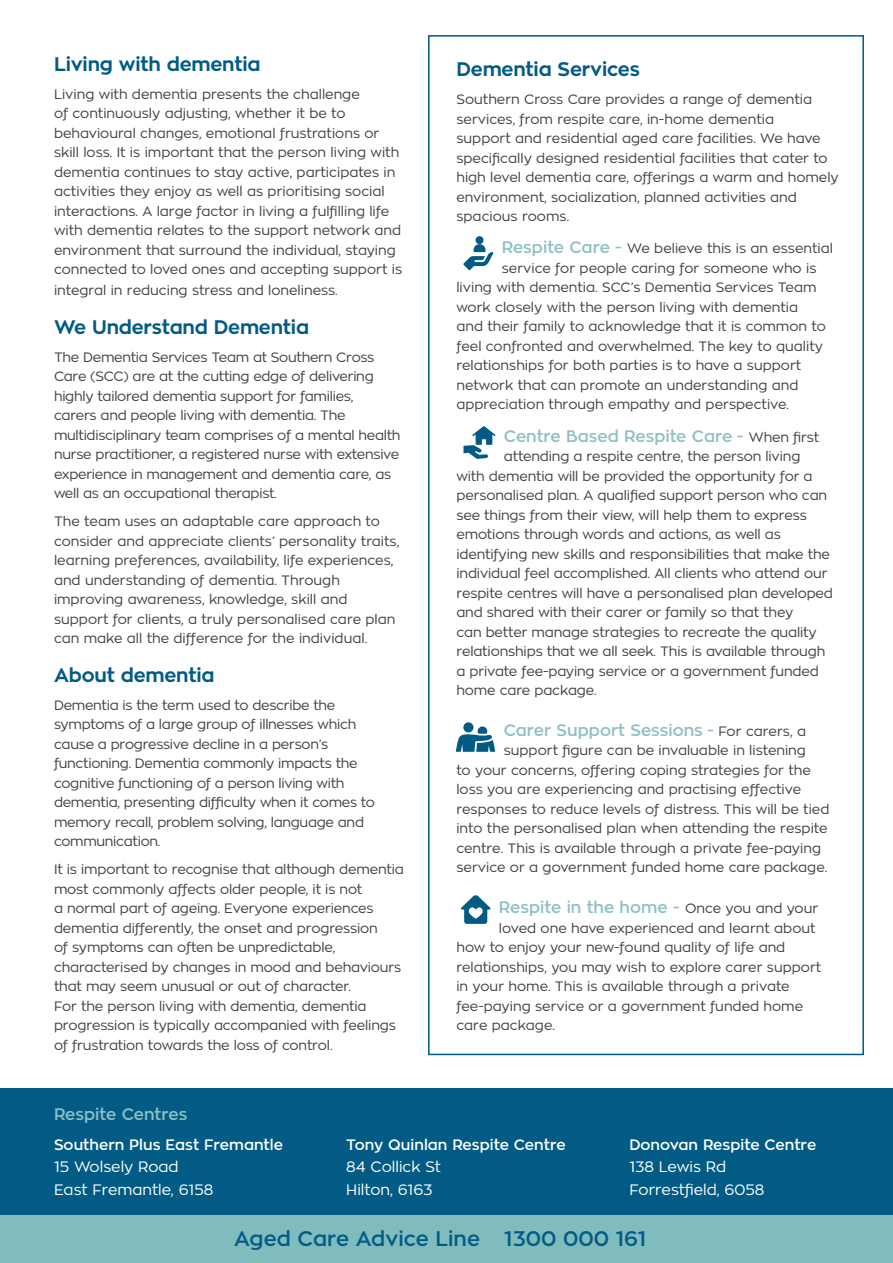
<style>
.page{position:relative;width:893px;height:1263px;background:#fff}
.page>*{position:absolute;margin:0;border:0;box-sizing:border-box;transform-origin:0 0}
.t1{font:600 21px "Zona Pro";color:#015b84}
.t2{font:700 19.5px "Zona Pro";letter-spacing:-.01em;color:#015b84}
.t3{font:600 16.5px "Zona Pro";color:#8dc1c4}
.t4{font:15px/22.2px "Zona Pro";color:#fff}
.t5{font:600 15px "Zona Pro";color:#fff}
.t6{font:13.5px/19.5px "Zona Pro";letter-spacing:-.01em;color:#414042}
.s1{font-weight:600;font-size:16.5px;color:#8dc1c4}
.s2{font-weight:400;font-size:13.5px;color:#414042}
</style>
<div class="page">
<div style="left:0;top:1088px;width:893px;height:175px;background:#015b84"></div>
<div style="left:0;top:1215px;width:893px;height:48px;background:#80bcbe"></div>
<svg style="left:463px;top:722px;width:10px;height:10px"></svg>
<svg style="left:456px;top:726px;width:39px;height:26px"></svg>
<svg style="left:463px;top:426px;width:32px;height:33px"></svg>
<div style="left:475px;top:236px;width:8px;height:8px;background:#015b84;border-radius:50%"></div>
<svg style="left:463px;top:244px;width:30px;height:26px"></svg>
<svg style="left:461px;top:895px;width:29px;height:29px"></svg>
<h2 class="t2" style="left:54px;top:51px;width:208px">Living with dementia</h2>
<p class="t6" style="left:54px;top:84px;width:350px">Living with dementia presents the challenge<br>of continuously adjusting, whether it be to behavioural changes, emotional frustrations or skill loss. It is important that the person living with dementia continues to stay active, participates in activities they enjoy as well as prioritising social interactions. A large factor in living a fulfilling life with dementia relates to the support network and environment that surround the individual, staying connected to loved ones and accepting support is</p>
<p class="t6" style="left:54px;top:281px;width:285px">integral in reducing stress and loneliness.</p>
<h2 class="t2" style="left:54px;top:314px;width:257px">We Understand Dementia</h2>
<p class="t6" style="left:54px;top:347px;width:348px">The Dementia Services Team at Southern Cross Care (SCC) are at the cutting edge of delivering highly tailored dementia support for families,<br>carers and people living with dementia. The multidisciplinary team comprises of a mental health nurse practitioner, a registered nurse with extensive experience in management and dementia care, as well as an occupational therapist.</p>
<p class="t6" style="left:54px;top:512px;width:347px">The team uses an adaptable care approach to consider and appreciate clients’ personality traits, learning preferences, availability, life experiences, and understanding of dementia. Through improving awareness, knowledge, skill and support for clients, a truly personalised care plan can make all the difference for the individual.</p>
<h2 class="t2" style="left:54px;top:662px;width:162px">About dementia</h2>
<p class="t6" style="left:54px;top:695px;width:323px">Dementia is the term used to describe the symptoms of a large group of illnesses which cause a progressive decline in a person’s functioning. Dementia commonly impacts the cognitive functioning of a person living with dementia, presenting difficulty when it comes to memory recall, problem solving, language and communication.</p>
<p class="t6" style="left:54px;top:860px;width:351px">It is important to recognise that although dementia most commonly affects older people, it is not<br>a normal part of ageing. Everyone experiences dementia differently, the onset and progression<br>of symptoms can often be unpredictable, characterised by changes in mood and behaviours that may seem unusual or out of character.<br>For the person living with dementia, dementia progression is typically accompanied with feelings of frustration towards the loss of control.</p>
<p class="t3" style="left:54px;top:1104px;width:135px">Respite Centres</p>
<h2 class="t2" style="left:456px;top:56px;width:185px">Dementia Services</h2>
<p class="t6" style="left:456px;top:89px;width:384px">Southern Cross Care provides a range of dementia services, from respite care, in-home dementia<br>support and residential aged care facilities. We have specifically designed residential facilities that cater to high level dementia care, offerings a warm and homely environment, socialization, planned activities and spacious rooms.</p>
<p class="t6" style="left:502px;top:239px;width:333px"><span class="s1">Respite Care -</span> We believe this is an essential</p>
<p class="t6" style="left:502px;top:258px;width:316px">service for people caring for someone who is</p>
<p class="t6" style="left:456px;top:278px;width:362px">living with dementia. SCC’s Dementia Services Team</p>
<p class="t6" style="left:456px;top:297px;width:343px">work closely with the person living with dementia</p>
<p class="t6" style="left:456px;top:317px;width:371px">and their family to acknowledge that it is common to</p>
<p class="t6" style="left:456px;top:336px;width:368px">feel confronted and overwhelmed. The key to quality</p>
<p class="t6" style="left:456px;top:356px;width:346px">relationships for both parties is to have a support</p>
<p class="t6" style="left:456px;top:375px;width:344px">network that can promote an understanding and</p>
<p class="t6" style="left:456px;top:395px;width:334px">appreciation through empathy and perspective.</p>
<p class="t3" style="left:504px;top:425px;width:317px">Centre Based Respite Care - <span class="s2">When first</span></p>
<p class="t6" style="left:456px;top:446px;width:378px;text-indent:47px">attending a respite centre, the person living<br>with dementia will be provided the opportunity for a personalised plan. A qualified support person who can see things from their view, will help them to express emotions through words and actions, as well as identifying new skills and responsibilities that make the individual feel accomplished. All clients who attend our respite centres will have a personalised plan developed and shared with their carer or family so that they<br>can better manage strategies to recreate the quality relationships that we all seek. This is available through a private fee-paying service or a government funded home care package.</p>
<p class="t3" style="left:504px;top:719px;width:304px">Carer Support Sessions - <span class="s2">For carers, a</span></p>
<p class="t6" style="left:456px;top:741px;width:375px;text-indent:47px">support figure can be invaluable in listening<br>to your concerns, offering coping strategies for the loss you are experiencing and practising effective responses to reduce levels of distress. This will be tied into the personalised plan when attending the respite centre. This is available through a private fee-paying service or a government funded home care package.</p>
<p class="t3" style="left:499px;top:897px;width:321px">Respite in the home - <span class="s2">Once you and your</span></p>
<p class="t6" style="left:456px;top:918px;width:366px;text-indent:43px">loved one have experienced and learnt about how to enjoy your new-found quality of life and relationships, you may wish to explore carer support in your home. This is available through a private fee-paying service or a government funded home care package.</p>
<p class="t5" style="left:54px;top:1135px;width:230px">Southern Plus East Fremantle</p>
<p class="t4" style="left:54px;top:1156px;width:161px">15 Wolsely Road<br>East Fremantle, 6158</p>
<p class="t5" style="left:346px;top:1135px;width:221px">Tony Quinlan Respite Centre</p>
<p class="t4" style="left:346px;top:1156px;width:96px">84 Collick St<br>Hilton, 6163</p>
<p class="t5" style="left:629px;top:1135px;width:188px">Donovan Respite Centre</p>
<p class="t4" style="left:629px;top:1156px;width:136px">138 Lewis Rd<br>Forrestfield, 6058</p>
<h1 class="t1" style="left:234px;top:1225px;width:414px">Aged Care Advice Line 1300 000 161</h1>
</div>
